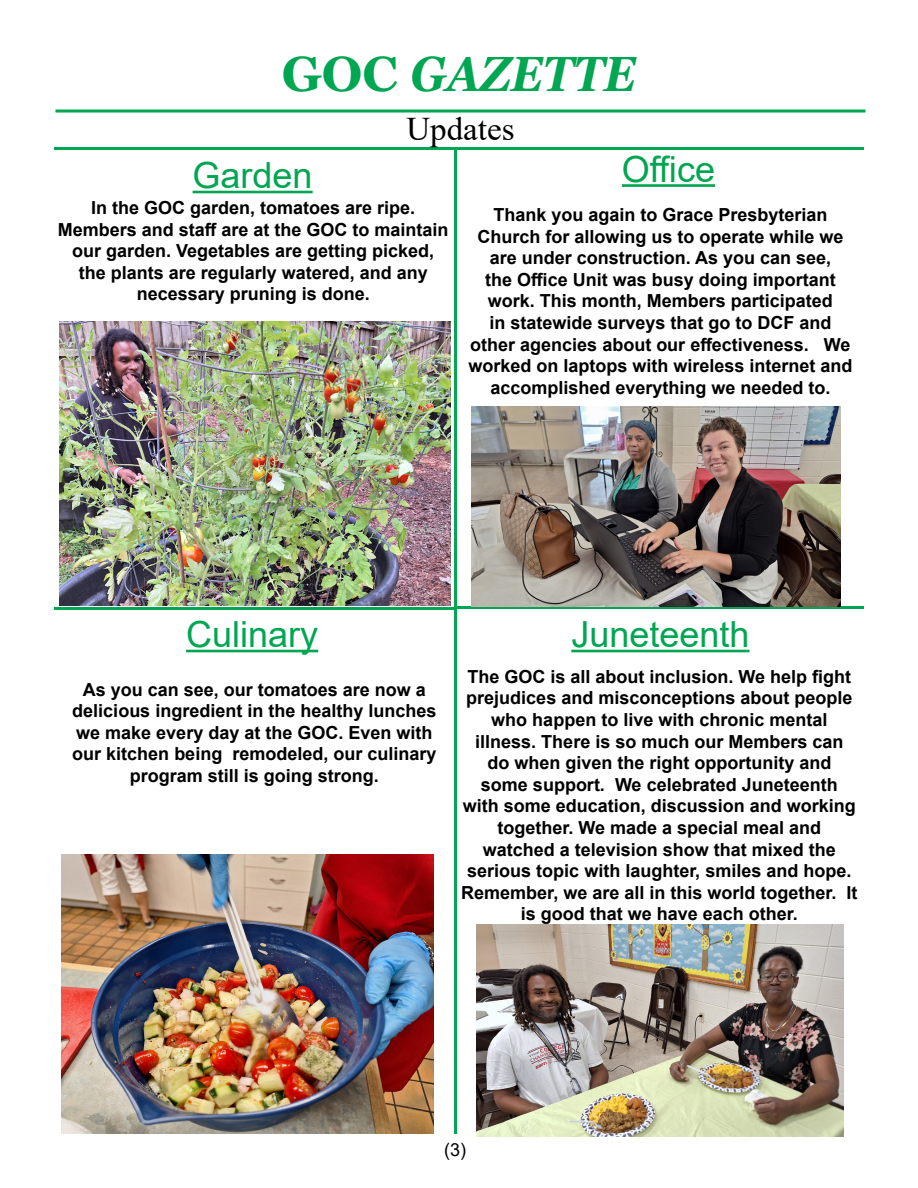
<style>
.page{position:relative;width:918px;height:1188px;background:#fff}
.page>*{position:absolute;margin:0;border:0;box-sizing:border-box;transform-origin:0 0}
.t1{font:italic 700 49.5px "Georgia";color:#00a651;scale:.9 1}
.t2{font:36px "Arial";color:#00a651}
.t3{font:33px "Times New Roman";color:#000}
.t4{font:700 18px/21.6px "Arial";color:#000;text-align:center}
.t5{font:18px "Arial";color:#000}
.s1{font-style:normal}
</style>
<div class="page">
<hr style="left:457px;top:606px;width:407px;height:3px;background:#00a651">
<hr style="left:454px;top:150px;width:3px;height:984px;background:#00a651">
<hr style="left:571px;top:650px;width:178px;height:2px;background:#00a651">
<hr style="left:56px;top:110px;width:810px;height:3px;background:#00a651">
<hr style="left:54px;top:147px;width:810px;height:3px;background:#00a651">
<hr style="left:193px;top:191px;width:120px;height:2px;background:#00a651">
<hr style="left:622px;top:184px;width:93px;height:3px;background:#00a651">
<hr style="left:186px;top:650px;width:132px;height:2px;background:#00a651">
<hr style="left:54px;top:607px;width:401px;height:3px;background:#00a651">
<img style="left:472px;top:406px;width:368px;height:200px">
<img style="left:476px;top:924px;width:367px;height:212px">
<img style="left:59px;top:322px;width:391px;height:283px">
<img style="left:62px;top:855px;width:372px;height:279px">
<h1 class="t1" style="left:282px;top:42px;width:395px"><span class="s1">GOC</span> GAZETTE</h1>
<h2 class="t2" style="left:193px;top:151px;width:122px">Garden</h2>
<h3 class="t3" style="left:406px;top:106px;width:110px">Updates</h3>
<h2 class="t2" style="left:622px;top:144px;width:95px">Office</h2>
<p class="t4" style="left:58px;top:197px;width:392px">In the GOC garden, tomatoes are ripe.<br>Members and staff are at the GOC to maintain our garden. Vegetables are getting picked, the plants are regularly watered, and any necessary pruning is done.</p>
<p class="t4" style="left:468px;top:204px;width:386px">Thank you again to Grace Presbyterian Church for allowing us to operate while we are under construction. As you can see,<br>the Office Unit was busy doing important work. This month, Members participated<br>in statewide surveys that go to DCF and other agencies about our effectiveness. We worked on laptops with wireless internet and accomplished everything we needed to.</p>
<h2 class="t2" style="left:186px;top:610px;width:134px">Culinary</h2>
<p class="t4" style="left:72px;top:679px;width:366px">As you can see, our tomatoes are now a delicious ingredient in the healthy lunches we make every day at the GOC. Even with our kitchen being remodeled, our culinary program still is going strong.</p>
<h2 class="t2" style="left:571px;top:610px;width:180px">Juneteenth</h2>
<p class="t4" style="left:461px;top:666px;width:398px">The GOC is all about inclusion. We help fight prejudices and misconceptions about people who happen to live with chronic mental illness. There is so much our Members can<br>do when given the right opportunity and<br>some support. We celebrated Juneteenth with some education, discussion and working together. We made a special meal and watched a television show that mixed the serious topic with laughter, smiles and hope.<br>Remember, we are all in this world together. It is good that we have each other.</p>
<p class="t5" style="left:444px;top:1137px;width:23px">(3)</p>
</div>
